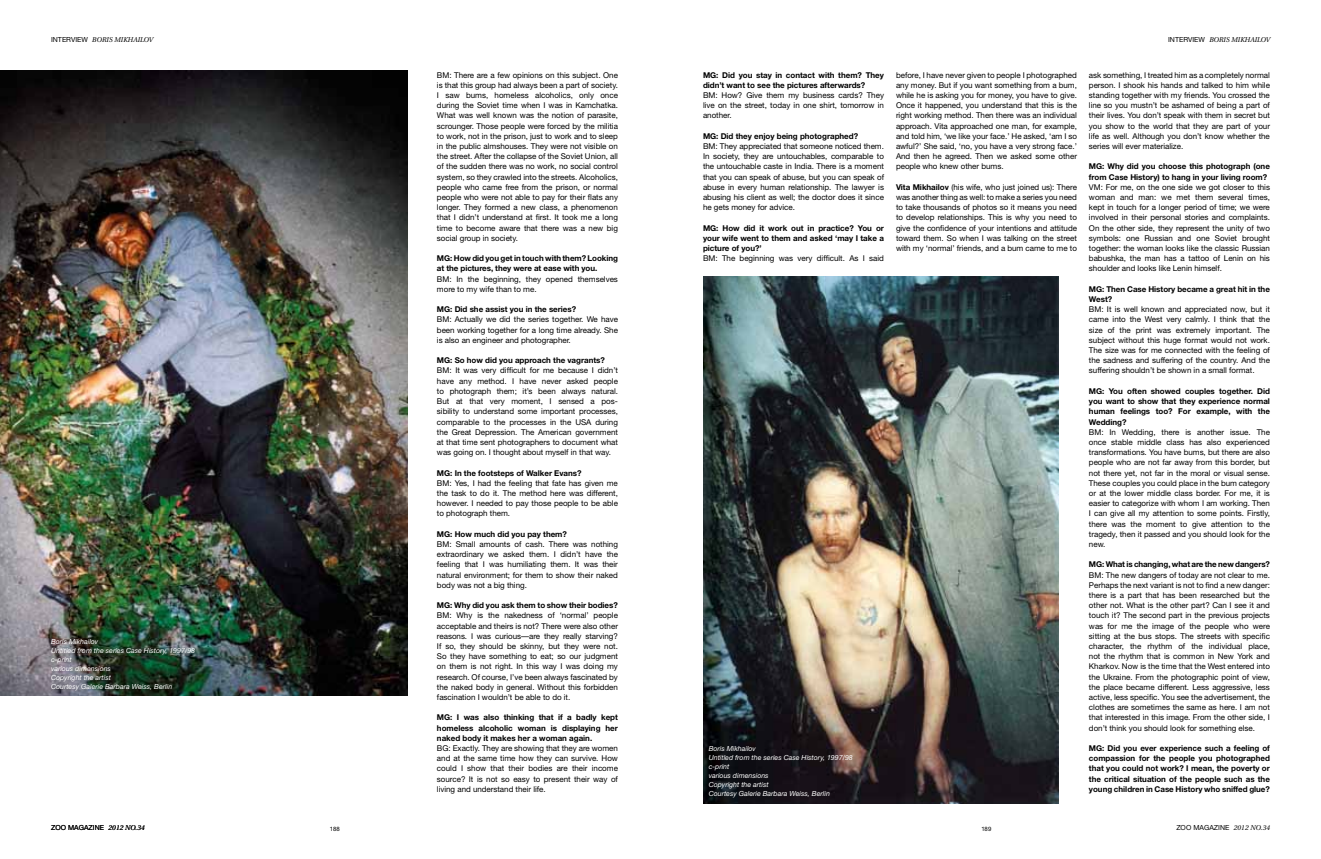
<style>
.page{position:relative;width:1321px;height:859px;background:#fff}
.page>*{position:absolute;margin:0;border:0;box-sizing:border-box;transform-origin:0 0}
.t1{font:8px/10.2px "Helvetica Neue";letter-spacing:-.005em;color:#000;text-align:justify}
.t2{font:700 8px/10.2px "Helvetica Neue";letter-spacing:-.005em;color:#000}
.t3{font:italic 7px/9px "Helvetica Neue";letter-spacing:.005em;color:#fff}
.t4{font:italic 7px "Utopia";letter-spacing:.005em;color:#000}
.t5{font:7px "Helvetica Neue";letter-spacing:.005em;color:#000}
.t6{font:6px "Helvetica Neue";color:#000}
.s1{font-family:"Helvetica Neue";font-style:normal}
.s2{font-family:"Utopia";font-style:italic}
.s3{font-weight:700}
</style>
<div class="page">
<img style="left:0;top:71px;width:408px;height:624px">
<img style="left:703px;top:277px;width:356px;height:526px">
<p class="t4" style="left:51px;top:36px;width:103px"><span class="s1">INTERVIEW</span> BORIS MIKHAILOV</p>
<p class="t4" style="left:1168px;top:36px;width:103px"><span class="s1">INTERVIEW</span> BORIS MIKHAILOV</p>
<p class="t3" style="left:51px;top:637px;width:146px">Boris Mikhailov<br>Untitled from the series Case History, 1997/98 c-print<br>various dimensions<br>Copyright the artist<br>Courtesy Galerie Barbara Weiss, Berlin</p>
<p class="t5" style="left:51px;top:823px;width:95px">ZOO MAGAZINE <span class="s2">2012 NO.34</span></p>
<p class="t1" style="left:437px;top:70px;width:183px">BM: There are a few opinions on this subject. One is that this group had always been a part of society.<br>I saw bums, homeless alcoholics, only once during the Soviet time when I was in Kamchatka.<br>What was well known was the notion of parasite, scrounger. Those people were forced by the militia to work, not in the prison, just to work and to sleep in the public almshouses. They were not visible on the street. After the collapse of the Soviet Union, all of the sudden there was no work, no social control system, so they crawled into the streets. Alcoholics, people who came free from the prison, or normal people who were not able to pay for their flats any longer. They formed a new class, a phenomenon that I didn’t understand at first. It took me a long time to become aware that there was a new big social group in society.</p>
<p class="t2" style="left:437px;top:253px;width:182px">MG: How did you get in touch with them? Looking at the pictures, they were at ease with you.</p>
<p class="t1" style="left:437px;top:274px;width:182px">BM: In the beginning, they opened themselves more to my wife than to me.</p>
<p class="t2" style="left:437px;top:304px;width:141px">MG: Did she assist you in the series?</p>
<p class="t1" style="left:437px;top:314px;width:182px">BM: Actually we did the series together. We have been working together for a long time already. She is also an engineer and photographer.</p>
<p class="t2" style="left:437px;top:355px;width:169px">MG: So how did you approach the vagrants?</p>
<p class="t1" style="left:437px;top:365px;width:182px">BM: It was very difficult for me because I didn’t have any method. I have never asked people to photograph them; it’s been always natural.<br>But at that very moment, I sensed a pos&shy;sibility to understand some important processes, comparable to the processes in the USA during the Great Depression. The American government at that time sent photographers to document what was going on. I thought about myself in that way.</p>
<p class="t2" style="left:437px;top:467px;width:146px">MG: In the footsteps of Walker Evans?</p>
<p class="t1" style="left:437px;top:478px;width:182px">BM: Yes, I had the feeling that fate has given me the task to do it. The method here was different, however. I needed to pay those people to be able to photograph them.</p>
<p class="t2" style="left:437px;top:529px;width:131px">MG: How much did you pay them?</p>
<p class="t1" style="left:437px;top:539px;width:182px">BM: Small amounts of cash. There was nothing extraordinary we asked them. I didn’t have the feeling that I was humiliating them. It was their natural environment; for them to show their naked body was not a big thing.</p>
<p class="t2" style="left:437px;top:600px;width:182px">MG: Why did you ask them to show their bodies?</p>
<p class="t1" style="left:437px;top:610px;width:182px">BM: Why is the nakedness of ‘normal’ people acceptable and theirs is not? There were also other reasons. I was curious—are they really starving?<br>If so, they should be skinny, but they were not.<br>So they have something to eat; so our judgment on them is not right. In this way I was doing my research. Of course, I’ve been always fascinated by the naked body in general. Without this forbidden fascination I wouldn’t be able to do it.</p>
<p class="t2" style="left:437px;top:712px;width:182px;text-align:justify">MG: I was also thinking that if a badly kept homeless alcoholic woman is displaying her naked body it makes her a woman again.</p>
<p class="t1" style="left:437px;top:743px;width:182px">BG: Exactly. They are showing that they are women and at the same time how they can survive. How could I show that their bodies are their income source? It is not so easy to present their way of living and understand their life.</p>
<p class="t2" style="left:703px;top:70px;width:182px">MG: Did you stay in contact with them? They didn’t want to see the pictures afterwards?</p>
<p class="t1" style="left:703px;top:90px;width:182px">BM: How? Give them my business cards? They live on the street, today in one shirt, tomorrow in another.</p>
<p class="t2" style="left:703px;top:131px;width:157px">MG: Did they enjoy being photographed?</p>
<p class="t1" style="left:703px;top:141px;width:183px">BM: They appreciated that someone noticed them.<br>In society, they are untouchables, comparable to the untouchable caste in India. There is a moment that you can speak of abuse, but you can speak of abuse in every human relationship. The lawyer is abusing his client as well; the doctor does it since he gets money for advice.</p>
<p class="t2" style="left:703px;top:223px;width:182px;text-align:justify">MG: How did it work out in practice? You or your wife went to them and asked ‘may I take a picture of you?’</p>
<p class="t1" style="left:703px;top:253px;width:182px">BM: The beginning was very difficult. As I said</p>
<p class="t1" style="left:896px;top:70px;width:183px">before, I have never given to people I photographed any money. But if you want something from a bum, while he is asking you for money, you have to give.<br>Once it happened, you understand that this is the right working method. Then there was an individual approach. Vita approached one man, for example, and told him, ‘we like your face.’ He asked, ‘am I so awful?’ She said, ‘no, you have a very strong face.’ And then he agreed. Then we asked some other people who knew other bums.</p>
<p class="t1" style="left:896px;top:182px;width:183px"><span class="s3">Vita Mikhailov</span> (his wife, who just joined us): There was another thing as well: to make a series you need to take thousands of photos so it means you need to develop relationships. This is why you need to give the confidence of your intentions and attitude toward them. So when I was talking on the street with my ‘normal’ friends, and a bum came to me to</p>
<p class="t3" style="left:709px;top:744px;width:146px">Boris Mikhailov<br>Untitled from the series Case History, 1997/98 c-print<br>various dimensions<br>Copyright the artist<br>Courtesy Galerie Barbara Weiss, Berlin</p>
<p class="t1" style="left:1089px;top:70px;width:182px">ask something, I treated him as a completely normal person. I shook his hands and talked to him while standing together with my friends. You crossed the line so you mustn’t be ashamed of being a part of their lives. You don’t speak with them in secret but you show to the world that they are part of your life as well. Although you don’t know whether the series will ever materialize.</p>
<p class="t2" style="left:1089px;top:161px;width:182px">MG: Why did you choose this photograph (one from Case History) to hang in your living room?</p>
<p class="t1" style="left:1089px;top:182px;width:183px">VM: For me, on the one side we got closer to this woman and man: we met them several times, kept in touch for a longer period of time; we were involved in their personal stories and complaints.<br>On the other side, they represent the unity of two symbols: one Russian and one Soviet brought together: the woman looks like the classic Russian babushka, the man has a tattoo of Lenin on his shoulder and looks like Lenin himself.</p>
<p class="t2" style="left:1089px;top:284px;width:182px">MG: Then Case History became a great hit in the<br>West?</p>
<p class="t1" style="left:1089px;top:304px;width:182px">BM: It is well known and appreciated now, but it came into the West very calmly. I think that the size of the print was extremely important. The subject without this huge format would not work.<br>The size was for me connected with the feeling of the sadness and suffering of the country. And the suffering shouldn’t be shown in a small format.</p>
<p class="t2" style="left:1089px;top:386px;width:182px;text-align:justify">MG: You often showed couples together. Did you want to show that they experience normal human feelings too? For example, with the Wedding?</p>
<p class="t1" style="left:1089px;top:427px;width:182px">BM: In Wedding, there is another issue. The once stable middle class has also experienced transformations. You have bums, but there are also people who are not far away from this border, but not there yet, not far in the moral or visual sense.<br>These couples you could place in the bum category or at the lower middle class border. For me, it is easier to categorize with whom I am working. Then I can give all my attention to some points. Firstly, there was the moment to give attention to the tragedy, then it passed and you should look for the new.</p>
<p class="t2" style="left:1089px;top:559px;width:182px">MG: What is changing, what are the new dangers?</p>
<p class="t1" style="left:1089px;top:569px;width:182px">BM: The new dangers of today are not clear to me.<br>Perhaps the next variant is not to find a new danger: there is a part that has been researched but the other not. What is the other part? Can I see it and touch it? The second part in the previous projects was for me the image of the people who were sitting at the bus stops. The streets with specific character, the rhythm of the individual place, not the rhythm that is common in New York and Kharkov. Now is the time that the West entered into the Ukraine. From the photographic point of view, the place became different. Less aggressive, less active, less specific. You see the advertisement, the clothes are sometimes the same as here. I am not that interested in this image. From the other side, I don’t think you should look for something else.</p>
<p class="t2" style="left:1089px;top:743px;width:182px;text-align:justify">MG: Did you ever experience such a feeling of compassion for the people you photographed that you could not work? I mean, the poverty or the critical situation of the people such as the young children in Case History who sniffed glue?</p>
<p class="t6" style="left:330px;top:825px;width:12px">188</p>
<p class="t6" style="left:981px;top:825px;width:12px">189</p>
<p class="t5" style="left:1176px;top:823px;width:95px">ZOO MAGAZINE <span class="s2">2012 NO.34</span></p>
</div>
